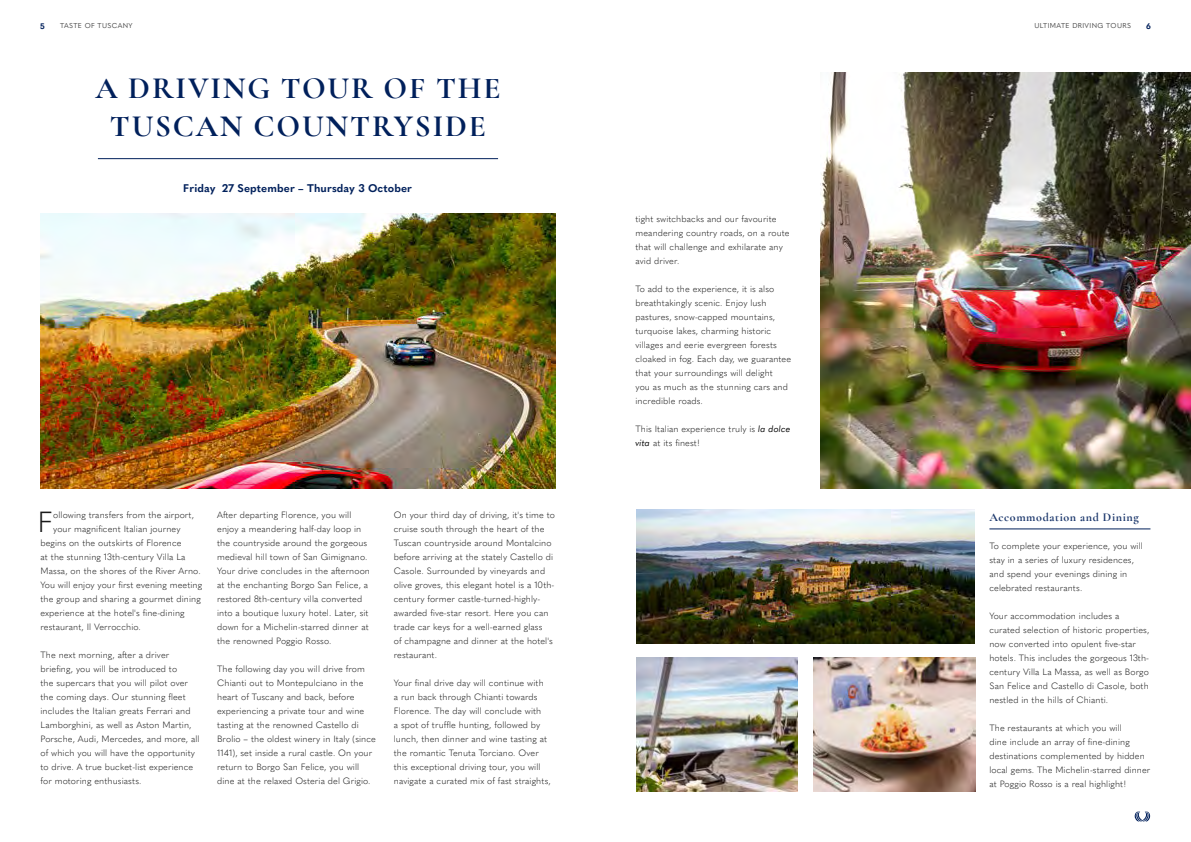
<style>
.page{position:relative;width:1191px;height:842px;background:#fff}
.page>*{position:absolute;margin:0;border:0;box-sizing:border-box;transform-origin:0 0}
.t1{font:700 31px/37.2px "Cormorant Garamond";letter-spacing:.06em;color:#00205b;text-align:center}
.t2{font:300 28.8px "Quasimoda";color:#1a1a1a}
.t3{font:700 12px "Cormorant Garamond";letter-spacing:.05em;color:#1a366b}
.t4{font:700 11px "Quasimoda";letter-spacing:.01em;color:#00205b}
.t5{font:300 9px/14px "Quasimoda";letter-spacing:.01em;color:#1a1a1a}
.t6{font:700 8px "Quasimoda";color:#00205b}
.t7{font:7px "Quasimoda";letter-spacing:.05em;color:#4d4d4d}
.s1{color:#000}
.s2{font-weight:400;font-style:italic;color:#000}
</style>
<div class="page">
<svg style="left:1134px;top:811px;width:16px;height:10px"></svg>
<img style="left:40px;top:213px;width:515px;height:275px">
<hr style="left:98px;top:158px;width:400px;height:1px;background:#00205b">
<img style="left:820px;top:72px;width:371px;height:416px">
<img style="left:636px;top:510px;width:338px;height:134px">
<img style="left:636px;top:658px;width:162px;height:133px">
<img style="left:813px;top:658px;width:162px;height:134px">
<hr style="left:989px;top:529px;width:161px;height:1px;background:#00205b">
<p class="t6" style="left:40px;top:20px;width:6px">5</p>
<p class="t7" style="left:60px;top:21px;width:74px">TASTE OF TUSCANY</p>
<p class="t7" style="left:1034px;top:21px;width:98px">ULTIMATE DRIVING TOURS</p>
<p class="t6" style="left:1146px;top:20px;width:6px">6</p>
<h1 class="t1" style="left:95px;top:70px;width:406px">A DRIVING TOUR OF THE<br>TUSCAN COUNTRYSIDE</h1>
<p class="t4" style="left:183px;top:180px;width:230px">Friday 27 September – Thursday 3 October</p>
<h2 class="t2" style="left:37px;top:500px;width:17px">F</h2>
<p class="t5" style="left:53px;top:507px;width:142px">ollowing transfers from the airport,</p>
<p class="t5" style="left:53px;top:521px;width:129px">your magnificent Italian journey</p>
<p class="t5" style="left:41px;top:535px;width:143px">begins on the outskirts of Florence</p>
<p class="t5" style="left:41px;top:549px;width:147px">at the stunning 13th-century Villa La</p>
<p class="t5" style="left:41px;top:563px;width:162px">Massa, on the shores of the River Arno.</p>
<p class="t5" style="left:41px;top:577px;width:163px">You will enjoy your first evening meeting</p>
<p class="t5" style="left:41px;top:591px;width:162px">the group and sharing a gourmet dining</p>
<p class="t5" style="left:41px;top:605px;width:146px">experience at the hotel's fine-dining</p>
<p class="t5" style="left:41px;top:619px;width:102px">restaurant, Il Verrocchio.</p>
<p class="t5" style="left:41px;top:647px;width:161px">The next morning, after a driver briefing, you will be introduced to<br>the supercars that you will pilot over the coming days. Our stunning fleet includes the Italian greats Ferrari and Lamborghini, as well as Aston Martin, Porsche, Audi, Mercedes, and more, all of which you will have the opportunity to drive. A true bucket-list experience for motoring enthusiasts.</p>
<p class="t5" style="left:217px;top:507px;width:154px">After departing Florence, you will enjoy a meandering half-day loop in the countryside around the gorgeous medieval hill town of San Gimignano.<br>Your drive concludes in the afternoon at the enchanting Borgo San Felice, a restored 8th-century villa converted into a boutique luxury hotel. Later, sit down for a Michelin-starred dinner at the renowned Poggio Rosso.</p>
<p class="t5" style="left:217px;top:661px;width:160px">The following day you will drive from Chianti out to Montepulciano in the heart of Tuscany and back, before experiencing a private tour and wine tasting at the renowned Castello di Brolio <span class="s1">–</span> the oldest winery in Italy (since 1141), set inside a rural castle. On your return to Borgo San Felice, you will dine at the relaxed Osteria del Grigio.</p>
<p class="t5" style="left:394px;top:507px;width:163px">On your third day of driving, it's time to cruise south through the heart of the Tuscan countryside around Montalcino before arriving at the stately Castello di Casole. Surrounded by vineyards and olive groves, this elegant hotel is a 10th&shy;century former castle-turned-highly&shy;awarded five-star resort. Here you can trade car keys for a well-earned glass<br>of champagne and dinner at the hotel's restaurant.</p>
<p class="t5" style="left:394px;top:675px;width:158px">Your final drive day will continue with<br>a run back through Chianti towards Florence. The day will conclude with<br>a spot of truffle hunting, followed by lunch, then dinner and wine tasting at the romantic Tenuta Torciano. Over this exceptional driving tour, you will navigate a curated mix of fast straights,</p>
<p class="t5" style="left:635px;top:211px;width:156px">tight switchbacks and our favourite meandering country roads, on a route that will challenge and exhilarate any avid driver.</p>
<p class="t5" style="left:635px;top:281px;width:157px">To add to the experience, it is also breathtakingly scenic. Enjoy lush pastures, snow-capped mountains, turquoise lakes, charming historic villages and eerie evergreen forests cloaked in fog. Each day, we guarantee that your surroundings will delight<br>you as much as the stunning cars and incredible roads.</p>
<p class="t5" style="left:635px;top:421px;width:156px">This Italian experience truly is <span class="s2">la dolce vita</span> at its finest!</p>
<h3 class="t3" style="left:989px;top:509px;width:151px">Accommodation and Dining</h3>
<p class="t5" style="left:989px;top:538px;width:155px">To complete your experience, you will stay in a series of luxury residences, and spend your evenings dining in celebrated restaurants.</p>
<p class="t5" style="left:989px;top:608px;width:161px">Your accommodation includes a curated selection of historic properties, now converted into opulent five-star hotels. This includes the gorgeous 13th&shy;century Villa La Massa, as well as Borgo San Felice and Castello di Casole, both nestled in the hills of Chianti.</p>
<p class="t5" style="left:989px;top:720px;width:162px">The restaurants at which you will<br>dine include an array of fine-dining destinations complemented by hidden local gems. The Michelin-starred dinner at Poggio Rosso is a real highlight!</p>
</div>
